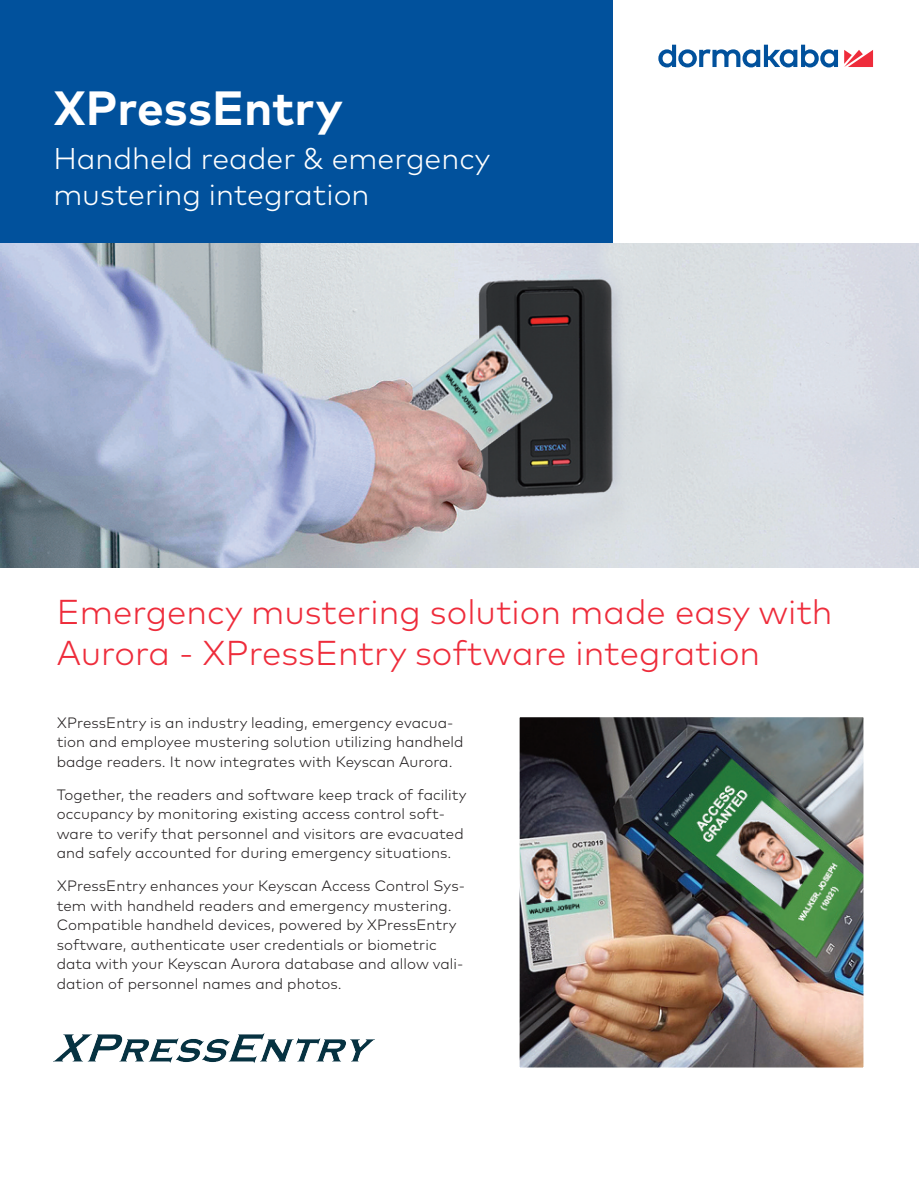
<style>
.page{position:relative;width:919px;height:1189px;background:#fff}
.page>*{position:absolute;margin:0;border:0;box-sizing:border-box;transform-origin:0 0}
.t1{font:700 48px "Mark Pro";color:#fff}
.t2{font:300 34.5px/41.4px "Mark Pro";color:#ee2c3b}
.t3{font:300 30px/36px "Mark Pro";color:#fff}
.t4{font:300 15px/19.5px "Mark Pro";letter-spacing:.005em;color:#231f20}
</style>
<div class="page">
<svg style="left:844px;top:50px;width:29px;height:17px"></svg>
<svg style="left:658px;top:45px;width:180px;height:22px"></svg>
<div style="left:0;top:0;width:612px;height:243px;background:#01519c"></div>
<img style="left:0;top:243px;width:918px;height:324px">
<img style="left:521px;top:719px;width:340px;height:347px">
<div style="left:518px;top:716px;width:346px;height:353px;border:2px solid #fff"></div>
<img style="left:53px;top:1033px;width:322px;height:30px">
<h1 class="t1" style="left:53px;top:80px;width:291px">XPressEntry</h1>
<h3 class="t3" style="left:53px;top:140px;width:438px">Handheld reader &amp; emergency mustering integration</h3>
<h2 class="t2" style="left:57px;top:591px;width:777px">Emergency mustering solution made easy with<br>Aurora - XPressEntry software integration</h2>
<p class="t4" style="left:57px;top:712px;width:408px">XPressEntry is an industry leading, emergency evacua&shy;tion and employee mustering solution utilizing handheld badge readers. It now integrates with Keyscan Aurora.</p>
<p class="t4" style="left:57px;top:784px;width:411px">Together, the readers and software keep track of facility occupancy by monitoring existing access control soft&shy;ware to verify that personnel and visitors are evacuated and safely accounted for during emergency situations.</p>
<p class="t4" style="left:57px;top:876px;width:410px">XPressEntry enhances your Keyscan Access Control Sys&shy;tem with handheld readers and emergency mustering.<br>Compatible handheld devices, powered by XPressEntry software, authenticate user credentials or biometric data with your Keyscan Aurora database and allow vali&shy;dation of personnel names and photos.</p>
</div>
